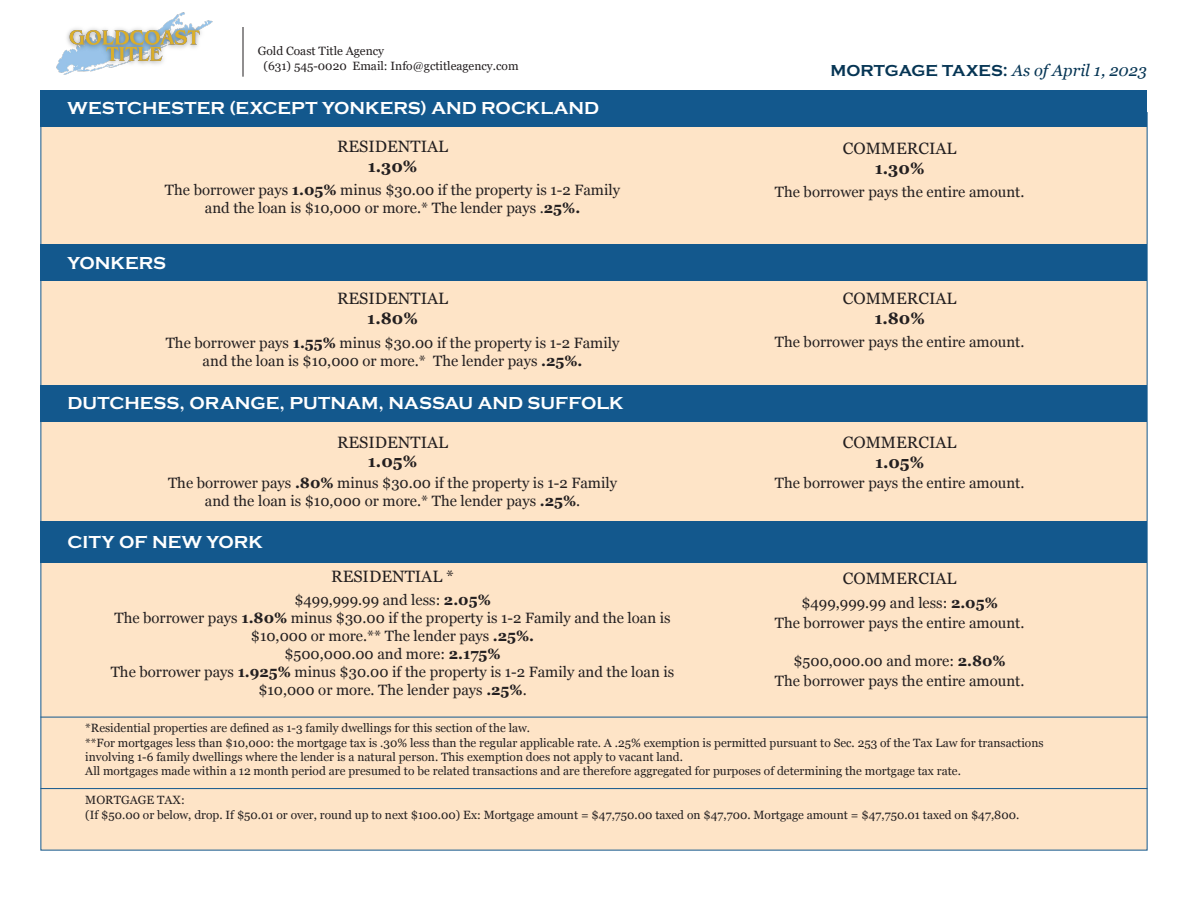
<style>
.page{position:relative;width:1188px;height:918px;background:#fff}
.page>*{position:absolute;margin:0;border:0;box-sizing:border-box;transform-origin:0 0}
.t1{font:700 18px "Copperplate";color:#fff}
.t2{font:16.5px "Georgia";color:#231f20}
.t3{font:700 16.5px "Georgia";color:#231f20}
.t4{font:italic 16.5px "Georgia";color:#063554}
.t5{font:15px/18px "Georgia";color:#231f20;text-align:center}
.t6{font:12px/14.4px "Georgia";color:#231f20}
.s1{font-weight:700}
.s2{font-family:"Copperplate";font-weight:700;font-style:normal}
</style>
<div class="page">
<img style="left:56px;top:12px;width:157px;height:63px">
<hr style="left:243px;top:27px;width:1px;height:50px;background:#231f20">
<div style="left:40px;top:112px;width:1108px;height:738px;background:#fee4c7"></div>
<div style="left:40px;top:90px;width:1108px;height:37px;background:#13588d"></div>
<div style="left:40px;top:244px;width:1108px;height:37px;background:#13588d"></div>
<div style="left:40px;top:385px;width:1108px;height:36px;background:#13588d"></div>
<div style="left:40px;top:522px;width:1108px;height:41px;background:#13588d"></div>
<hr style="left:40px;top:788px;width:1108px;height:1px;background:#13588d">
<hr style="left:40px;top:717px;width:1108px;height:1px;background:#13588d">
<p class="t6" style="left:264px;top:44px;width:257px;text-indent:-6px">Gold Coast Title Agency<br>(631) 545-0020 Email: Info@gctitleagency.com</p>
<p class="t1" style="left:68px;top:98px;width:533px">WESTCHESTER (EXCEPT YONKERS) AND ROCKLAND</p>
<p class="t2" style="left:337px;top:135px;width:113px">RESIDENTIAL</p>
<p class="t3" style="left:368px;top:154px;width:51px">1.30%</p>
<p class="t5" style="left:165px;top:180px;width:457px">The borrower pays <span class="s1">1.05%</span> minus $30.00 if the property is 1-2 Family and the loan is $10,000 or more.* The lender pays .<span class="s1">25%.</span></p>
<p class="t1" style="left:68px;top:252px;width:100px">YONKERS</p>
<p class="t2" style="left:337px;top:287px;width:113px">RESIDENTIAL</p>
<p class="t3" style="left:367px;top:306px;width:52px">1.80%</p>
<p class="t5" style="left:166px;top:333px;width:455px">The borrower pays <span class="s1">1.55%</span> minus $30.00 if the property is 1-2 Family and the loan is $10,000 or more.* The lender pays <span class="s1">.25%.</span></p>
<p class="t1" style="left:68px;top:393px;width:558px">DUTCHESS, ORANGE, PUTNAM, NASSAU AND SUFFOLK</p>
<p class="t2" style="left:337px;top:430px;width:113px">RESIDENTIAL</p>
<p class="t3" style="left:368px;top:449px;width:51px">1.05%</p>
<p class="t5" style="left:168px;top:473px;width:450px">The borrower pays <span class="s1">.80%</span> minus $30.00 if the property is 1-2 Family and the loan is $10,000 or more.* The lender pays <span class="s1">.25%</span>.</p>
<p class="t1" style="left:68px;top:532px;width:197px">CITY OF NEW YORK</p>
<p class="t2" style="left:331px;top:565px;width:124px">RESIDENTIAL *</p>
<p class="t5" style="left:111px;top:590px;width:565px">$499,999.99 and less: <span class="s1">2.05%<br></span>The borrower pays <span class="s1">1.80%</span> minus $30.00 if the property is 1-2 Family and the loan is $10,000 or more.** The lender pays <span class="s1">.25%.<br></span>$500,000.00 and more: <span class="s1">2.175%<br></span>The borrower pays <span class="s1">1.925%</span> minus $30.00 if the property is 1-2 Family and the loan is $10,000 or more. The lender pays <span class="s1">.25%</span>.</p>
<p class="t4" style="left:831px;top:58px;width:318px"><span class="s2">MORTGAGE TAXES:</span> As of April 1, 2023</p>
<p class="t2" style="left:843px;top:136px;width:115px">COMMERCIAL</p>
<p class="t3" style="left:875px;top:156px;width:51px">1.30%</p>
<p class="t5" style="left:775px;top:183px;width:251px">The borrower pays the entire amount.</p>
<p class="t2" style="left:843px;top:287px;width:115px">COMMERCIAL</p>
<p class="t3" style="left:874px;top:306px;width:52px">1.80%</p>
<p class="t5" style="left:775px;top:333px;width:251px">The borrower pays the entire amount.</p>
<p class="t2" style="left:843px;top:430px;width:115px">COMMERCIAL</p>
<p class="t3" style="left:875px;top:450px;width:51px">1.05%</p>
<p class="t5" style="left:775px;top:473px;width:251px">The borrower pays the entire amount.</p>
<p class="t2" style="left:843px;top:566px;width:115px">COMMERCIAL</p>
<p class="t5" style="left:775px;top:593px;width:251px;line-height:19.5px">$499,999.99 and less: <span class="s1">2.05%<br></span>The borrower pays the entire amount.</p>
<p class="t5" style="left:775px;top:651px;width:251px;line-height:19.5px">$500,000.00 and more: <span class="s1">2.80%<br></span>The borrower pays the entire amount.</p>
<p class="t6" style="left:85px;top:721px;width:960px">*Residential properties are defined as 1-3 family dwellings for this section of the law.<br>**For mortgages less than $10,000: the mortgage tax is .30% less than the regular applicable rate. A .25% exemption is permitted pursuant to Sec. 253 of the Tax Law for transactions involving 1-6 family dwellings where the lender is a natural person. This exemption does not apply to vacant land.<br>All mortgages made within a 12 month period are presumed to be related transactions and are therefore aggregated for purposes of determining the mortgage tax rate.</p>
<p class="t6" style="left:85px;top:793px;width:936px">MORTGAGE TAX:<br>(If $50.00 or below, drop. If $50.01 or over, round up to next $100.00) Ex: Mortgage amount = $47,750.00 taxed on $47,700. Mortgage amount = $47,750.01 taxed on $47,800.</p>
</div>
